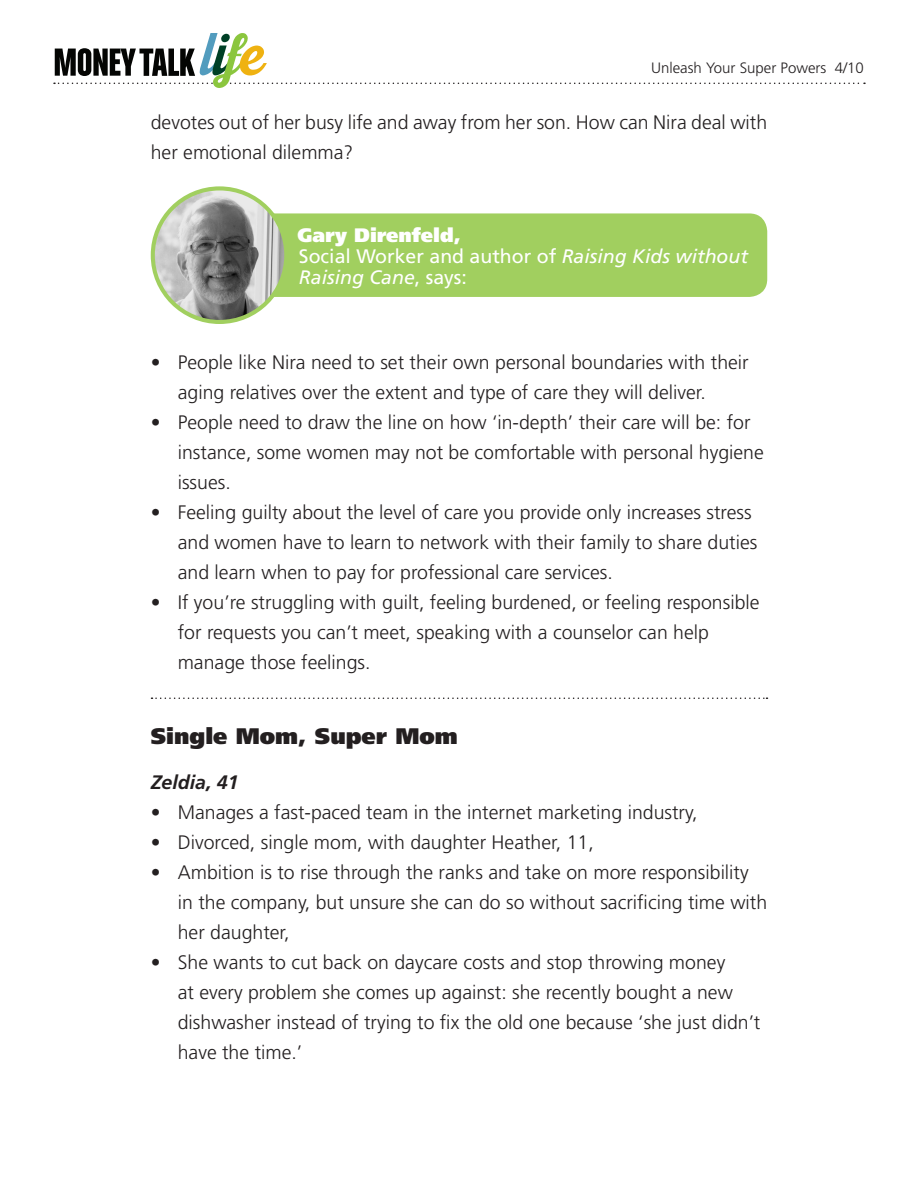
<style>
.page{position:relative;width:918px;height:1188px;background:#fff}
.page>*{position:absolute;margin:0;border:0;box-sizing:border-box;transform-origin:0 0}
.Body_Text_First_Para{font:900 22.5px "Frutiger LT Std";color:#231f20}
.Body_Text_First_Para-2{font:300 19.5px/30px "Frutiger LT Std";color:#231f20}
.Body_Text_First_Para-3{font:19.5px/21px "Frutiger LT Std";color:#fff}
.Body_Text_First_Para-4{font:900 19.5px "Frutiger LT Std";color:#fff}
.Body_Text_First_Para-5{font:italic 700 19.5px "Frutiger LT Std";color:#231f20}
.t1{font:300 15px "Frutiger LT Std";color:#231f20}
.s1{font-style:italic}
</style>
<div class="page">
<svg style="left:54px;top:33px;width:811px;height:55px"></svg>
<svg style="left:152px;top:698px;width:615px;height:1px"></svg>
<div style="left:203px;top:213px;width:564px;height:84px;background:#a1cf5f;border-radius:18px"></div>
<img style="left:153px;top:188px;width:133px;height:134px;border-radius:67px">
<div style="left:151px;top:186px;width:137px;height:138px;border:4px solid #a1cf5f;border-radius:50%"></div>
<p class="t1" style="left:651px;top:59px;width:214px">Unleash Your Super Powers 4/10</p>
<p class="Body_Text_First_Para-2" style="left:151px;top:108px;width:618px">devotes out of her busy life and away from her son. How can Nira deal with her emotional dilemma?</p>
<p class="Body_Text_First_Para-4" style="left:297px;top:223px;width:165px">Gary Direnfeld,</p>
<p class="Body_Text_First_Para-3" style="left:299px;top:245px;width:451px">Social Worker and author of <span class="s1">Raising Kids without<br>Raising Cane</span>, says:</p>
<p class="Body_Text_First_Para-2" style="left:178px;top:348px;width:573px;text-indent:-27px">• People like Nira need to set their own personal boundaries with their aging relatives over the extent and type of care they will deliver.</p>
<p class="Body_Text_First_Para-2" style="left:178px;top:408px;width:588px;text-indent:-27px">• People need to draw the line on how ‘in-depth’ their care will be: for instance, some women may not be comfortable with personal hygiene issues.</p>
<p class="Body_Text_First_Para-2" style="left:178px;top:498px;width:581px;text-indent:-27px">• Feeling guilty about the level of care you provide only increases stress and women have to learn to network with their family to share duties and learn when to pay for professional care services.</p>
<p class="Body_Text_First_Para-2" style="left:178px;top:588px;width:583px;text-indent:-27px">• If you’re struggling with guilt, feeling burdened, or feeling responsible for requests you can’t meet, speaking with a counselor can help manage those feelings.</p>
<p class="Body_Text_First_Para" style="left:151px;top:722px;width:309px">Single Mom, Super Mom</p>
<p class="Body_Text_First_Para-5" style="left:151px;top:771px;width:89px">Zeldia, 41</p>
<p class="Body_Text_First_Para-2" style="left:151px;top:798px;width:548px">• Manages a fast-paced team in the internet marketing industry,</p>
<p class="Body_Text_First_Para-2" style="left:151px;top:828px;width:445px">• Divorced, single mom, with daughter Heather, 11,</p>
<p class="Body_Text_First_Para-2" style="left:178px;top:858px;width:591px;text-indent:-27px">• Ambition is to rise through the ranks and take on more responsibility in the company, but unsure she can do so without sacrificing time with her daughter,</p>
<p class="Body_Text_First_Para-2" style="left:178px;top:948px;width:584px;text-indent:-27px">• She wants to cut back on daycare costs and stop throwing money<br>at every problem she comes up against: she recently bought a new dishwasher instead of trying to fix the old one because ‘she just didn’t have the time.’</p>
</div>
